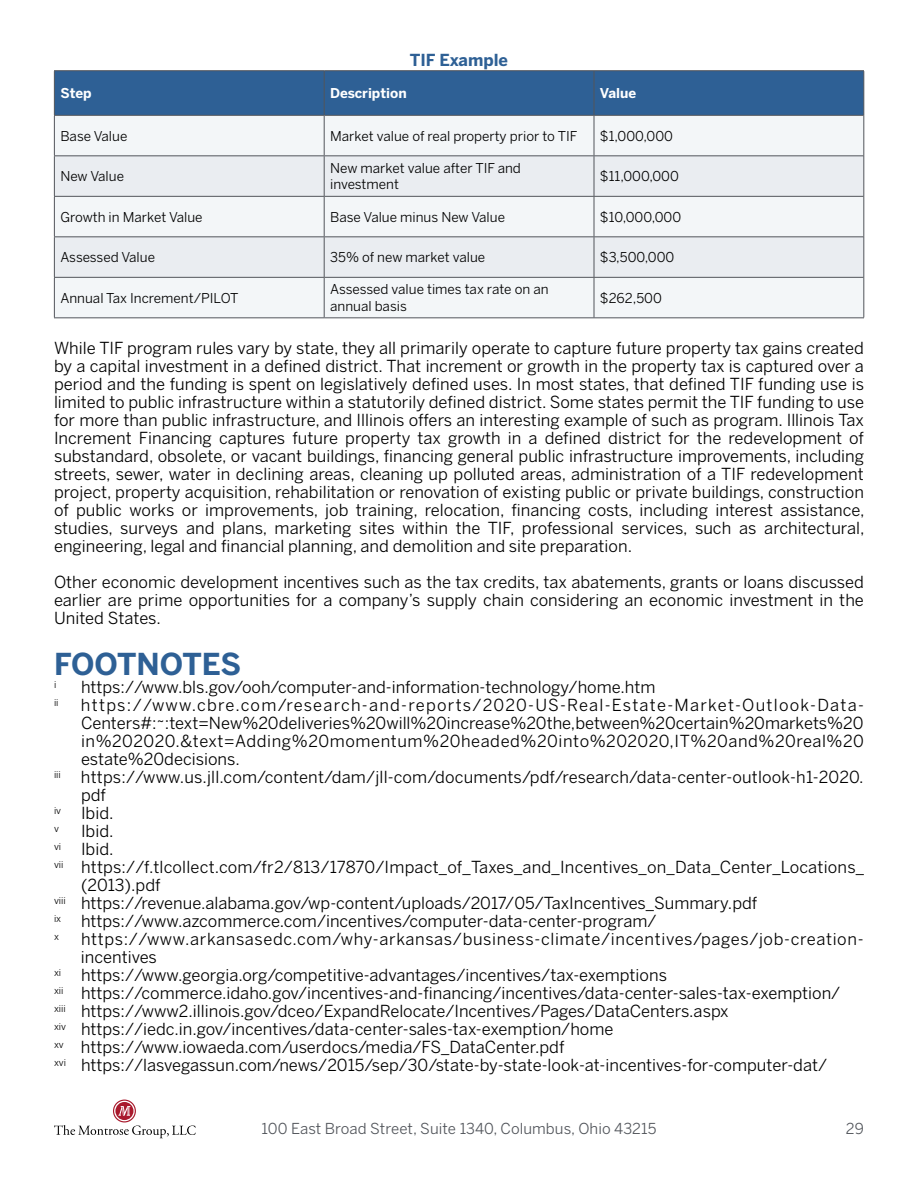
<style>
.page{position:relative;width:918px;height:1188px;background:#fff}
.page>*{position:absolute;margin:0;border:0;box-sizing:border-box;transform-origin:0 0}
.t1{font:700 30px "Benton Sans";letter-spacing:-.005em;color:#2e6095}
.t2{font:16.5px/18px "Benton Sans";color:#000;text-align:justify}
.t3{font:16.5px "Benton Sans";letter-spacing:.04em;color:#000}
.t4{font:16.5px "Benton Sans";letter-spacing:.075em;color:#000}
.t5{font:16.5px "Benton Sans";letter-spacing:.035em;color:#000}
.t6{font:700 16.5px "Benton Sans";color:#2e6095}
.t7{font:15px "Benton Sans";letter-spacing:.005em;color:#52555b}
.t8{font:13.5px/16.5px "Benton Sans";color:#000}
.t9{font:700 13.5px "Benton Sans";color:#fff}
.t10{font:9.6px "Benton Sans";color:#000}
</style>
<div class="page">
<svg style="left:54px;top:1125px;width:142px;height:13px"></svg>
<div style="left:115px;top:1102px;width:18px;height:18px;background:#a91a2d;border-radius:50%"></div>
<div style="left:113px;top:1100px;width:23px;height:23px;border:1px solid #a91a2d;border-radius:50%"></div>
<svg style="left:118px;top:1106px;width:12px;height:10px"></svg>
<div style="left:55px;top:71px;width:809px;height:44px;background:#2e6095"></div>
<div style="left:55px;top:116px;width:809px;height:201px;background:#f3f6f8"></div>
<svg style="left:55px;top:156px;width:809px;height:121px;fill:#eaedf1"></svg>
<hr style="left:54px;top:70px;width:270px;height:1px;background:#52555b">
<hr style="left:54px;top:71px;width:1px;height:44px;background:#52555b">
<hr style="left:324px;top:70px;width:270px;height:1px;background:#52555b">
<hr style="left:594px;top:70px;width:270px;height:1px;background:#52555b">
<hr style="left:54px;top:115px;width:270px;height:1px;background:#52555b">
<hr style="left:54px;top:116px;width:1px;height:39px;background:#52555b">
<hr style="left:324px;top:115px;width:270px;height:1px;background:#52555b">
<hr style="left:594px;top:115px;width:270px;height:1px;background:#52555b">
<hr style="left:54px;top:155px;width:270px;height:1px;background:#52555b">
<hr style="left:54px;top:156px;width:1px;height:40px;background:#52555b">
<hr style="left:324px;top:155px;width:270px;height:1px;background:#52555b">
<hr style="left:594px;top:155px;width:270px;height:1px;background:#52555b">
<hr style="left:54px;top:196px;width:270px;height:1px;background:#52555b">
<hr style="left:54px;top:197px;width:1px;height:39px;background:#52555b">
<hr style="left:324px;top:196px;width:270px;height:1px;background:#52555b">
<hr style="left:594px;top:196px;width:270px;height:1px;background:#52555b">
<hr style="left:54px;top:236px;width:270px;height:1px;background:#52555b">
<hr style="left:54px;top:237px;width:1px;height:40px;background:#52555b">
<hr style="left:324px;top:236px;width:270px;height:1px;background:#52555b">
<hr style="left:594px;top:236px;width:270px;height:1px;background:#52555b">
<hr style="left:54px;top:277px;width:270px;height:1px;background:#52555b">
<hr style="left:54px;top:278px;width:1px;height:39px;background:#52555b">
<hr style="left:324px;top:277px;width:270px;height:1px;background:#52555b">
<hr style="left:594px;top:277px;width:270px;height:1px;background:#52555b">
<hr style="left:54px;top:317px;width:270px;height:1px;background:#52555b">
<hr style="left:324px;top:317px;width:270px;height:1px;background:#52555b">
<hr style="left:594px;top:317px;width:270px;height:1px;background:#52555b">
<hr style="left:324px;top:71px;width:1px;height:44px;background:#52555b">
<hr style="left:594px;top:71px;width:1px;height:44px;background:#52555b">
<hr style="left:864px;top:71px;width:1px;height:44px;background:#52555b">
<hr style="left:324px;top:116px;width:1px;height:39px;background:#52555b">
<hr style="left:594px;top:116px;width:1px;height:39px;background:#52555b">
<hr style="left:864px;top:115px;width:1px;height:41px;background:#52555b">
<hr style="left:324px;top:156px;width:1px;height:40px;background:#52555b">
<hr style="left:594px;top:156px;width:1px;height:40px;background:#52555b">
<hr style="left:864px;top:156px;width:1px;height:40px;background:#52555b">
<hr style="left:324px;top:197px;width:1px;height:39px;background:#52555b">
<hr style="left:594px;top:197px;width:1px;height:39px;background:#52555b">
<hr style="left:864px;top:196px;width:1px;height:41px;background:#52555b">
<hr style="left:324px;top:237px;width:1px;height:40px;background:#52555b">
<hr style="left:594px;top:237px;width:1px;height:40px;background:#52555b">
<hr style="left:864px;top:237px;width:1px;height:40px;background:#52555b">
<hr style="left:324px;top:278px;width:1px;height:39px;background:#52555b">
<hr style="left:594px;top:278px;width:1px;height:39px;background:#52555b">
<hr style="left:864px;top:277px;width:1px;height:40px;background:#52555b">
<p class="t6" style="left:410px;top:50px;width:100px">TIF Example</p>
<p class="t9" style="left:60px;top:85px;width:33px">Step</p>
<p class="t9" style="left:330px;top:85px;width:78px">Description</p>
<p class="t9" style="left:600px;top:85px;width:38px">Value</p>
<p class="t8" style="left:60px;top:127px;width:69px">Base Value</p>
<p class="t8" style="left:330px;top:127px;width:249px">Market value of real property prior to TIF</p>
<p class="t8" style="left:600px;top:127px;width:75px">$1,000,000</p>
<p class="t8" style="left:60px;top:168px;width:65px">New Value</p>
<p class="t8" style="left:330px;top:160px;width:192px">New market value after TIF and investment</p>
<p class="t8" style="left:600px;top:168px;width:80px">$11,000,000</p>
<p class="t8" style="left:60px;top:208px;width:144px">Growth in Market Value</p>
<p class="t8" style="left:330px;top:208px;width:176px">Base Value minus New Value</p>
<p class="t8" style="left:600px;top:208px;width:83px">$10,000,000</p>
<p class="t8" style="left:60px;top:249px;width:96px">Assessed Value</p>
<p class="t8" style="left:330px;top:249px;width:157px">35% of new market value</p>
<p class="t8" style="left:600px;top:249px;width:76px">$3,500,000</p>
<p class="t8" style="left:60px;top:289px;width:180px">Annual Tax Increment/PILOT</p>
<p class="t8" style="left:330px;top:281px;width:220px">Assessed value times tax rate on an annual basis</p>
<p class="t8" style="left:600px;top:289px;width:63px">$262,500</p>
<p class="t2" style="left:54px;top:339px;width:812px">While TIF program rules vary by state, they all primarily operate to capture future property tax gains created by a capital investment in a defined district. That increment or growth in the property tax is captured over a period and the funding is spent on legislatively defined uses. In most states, that defined TIF funding use is limited to public infrastructure within a statutorily defined district. Some states permit the TIF funding to use for more than public infrastructure, and Illinois offers an interesting example of such as program. Illinois Tax Increment Financing captures future property tax growth in a defined district for the redevelopment of substandard, obsolete, or vacant buildings, financing general public infrastructure improvements, including streets, sewer, water in declining areas, cleaning up polluted areas, administration of a TIF redevelopment project, property acquisition, rehabilitation or renovation of existing public or private buildings, construction of public works or improvements, job training, relocation, financing costs, including interest assistance, studies, surveys and plans, marketing sites within the TIF, professional services, such as architectural, engineering, legal and financial planning, and demolition and site preparation.</p>
<p class="t2" style="left:54px;top:573px;width:811px">Other economic development incentives such as the tax credits, tax abatements, grants or loans discussed earlier are prime opportunities for a company’s supply chain considering an economic investment in the United States.</p>
<h1 class="t1" style="left:54px;top:646px;width:189px">FOOTNOTES</h1>
<p class="t10" style="left:54px;top:679px;width:4px">i</p>
<p class="t2" style="left:81px;top:678px;width:576px">https://www.bls.gov/ooh/computer-and-information-technology/home.htm</p>
<p class="t10" style="left:54px;top:697px;width:6px">ii</p>
<p class="t4" style="left:81px;top:695px;width:785px">https://www.cbre.com/research-and-reports/2020-US-Real-Estate-Market-Outlook-Data-</p>
<p class="t2" style="left:81px;top:714px;width:784px">Centers#:~:text=New%20deliveries%20will%20increase%20the,between%20certain%20markets%20</p>
<p class="t5" style="left:81px;top:731px;width:785px">in%202020.&amp;text=Adding%20momentum%20headed%20into%202020,IT%20and%20real%20</p>
<p class="t2" style="left:81px;top:750px;width:160px">estate%20decisions.</p>
<p class="t2" style="left:54px;top:768px;width:811px"><sup>iii</sup> https://www.us.jll.com/content/dam/jll-com/documents/pdf/research/data-center-outlook-h1-2020.</p>
<p class="t2" style="left:81px;top:786px;width:27px">pdf</p>
<p class="t2" style="left:54px;top:804px;width:61px"><sup>iv</sup> Ibid.</p>
<p class="t10" style="left:54px;top:823px;width:6px">v</p>
<p class="t2" style="left:81px;top:822px;width:34px">Ibid.</p>
<p class="t2" style="left:54px;top:840px;width:61px"><sup>vi</sup> Ibid.</p>
<p class="t2" style="left:54px;top:858px;width:812px"><sup>vii</sup> https://f.tlcollect.com/fr2/813/17870/Impact_of_Taxes_and_Incentives_on_Data_Center_Locations_</p>
<p class="t2" style="left:81px;top:876px;width:81px">(2013).pdf</p>
<p class="t2" style="left:54px;top:894px;width:705px"><sup>viii</sup> https://revenue.alabama.gov/wp-content/uploads/2017/05/TaxIncentives_Summary.pdf</p>
<p class="t2" style="left:54px;top:912px;width:604px"><sup>ix</sup> https://www.azcommerce.com/incentives/computer-data-center-program/</p>
<p class="t10" style="left:54px;top:931px;width:6px">x</p>
<p class="t3" style="left:81px;top:929px;width:784px">https://www.arkansasedc.com/why-arkansas/business-climate/incentives/pages/job-creation-</p>
<p class="t2" style="left:81px;top:948px;width:77px">incentives</p>
<p class="t2" style="left:54px;top:966px;width:615px"><sup>xi</sup> https://www.georgia.org/competitive-advantages/incentives/tax-exemptions</p>
<p class="t2" style="left:54px;top:984px;width:788px"><sup>xii</sup> https://commerce.idaho.gov/incentives-and-financing/incentives/data-center-sales-tax-exemption/</p>
<p class="t2" style="left:54px;top:1002px;width:676px"><sup>xiii</sup> https://www2.illinois.gov/dceo/ExpandRelocate/Incentives/Pages/DataCenters.aspx</p>
<p class="t2" style="left:54px;top:1020px;width:561px"><sup>xiv</sup> https://iedc.in.gov/incentives/data-center-sales-tax-exemption/home</p>
<p class="t2" style="left:54px;top:1038px;width:512px"><sup>xv</sup> https://www.iowaeda.com/userdocs/media/FS_DataCenter.pdf</p>
<p class="t2" style="left:54px;top:1056px;width:775px"><sup>xvi</sup> https://lasvegassun.com/news/2015/sep/30/state-by-state-look-at-incentives-for-computer-dat/</p>
<p class="t7" style="left:262px;top:1120px;width:396px">100 East Broad Street, Suite 1340, Columbus, Ohio 43215</p>
<p class="t7" style="left:846px;top:1120px;width:20px">29</p>
</div>
